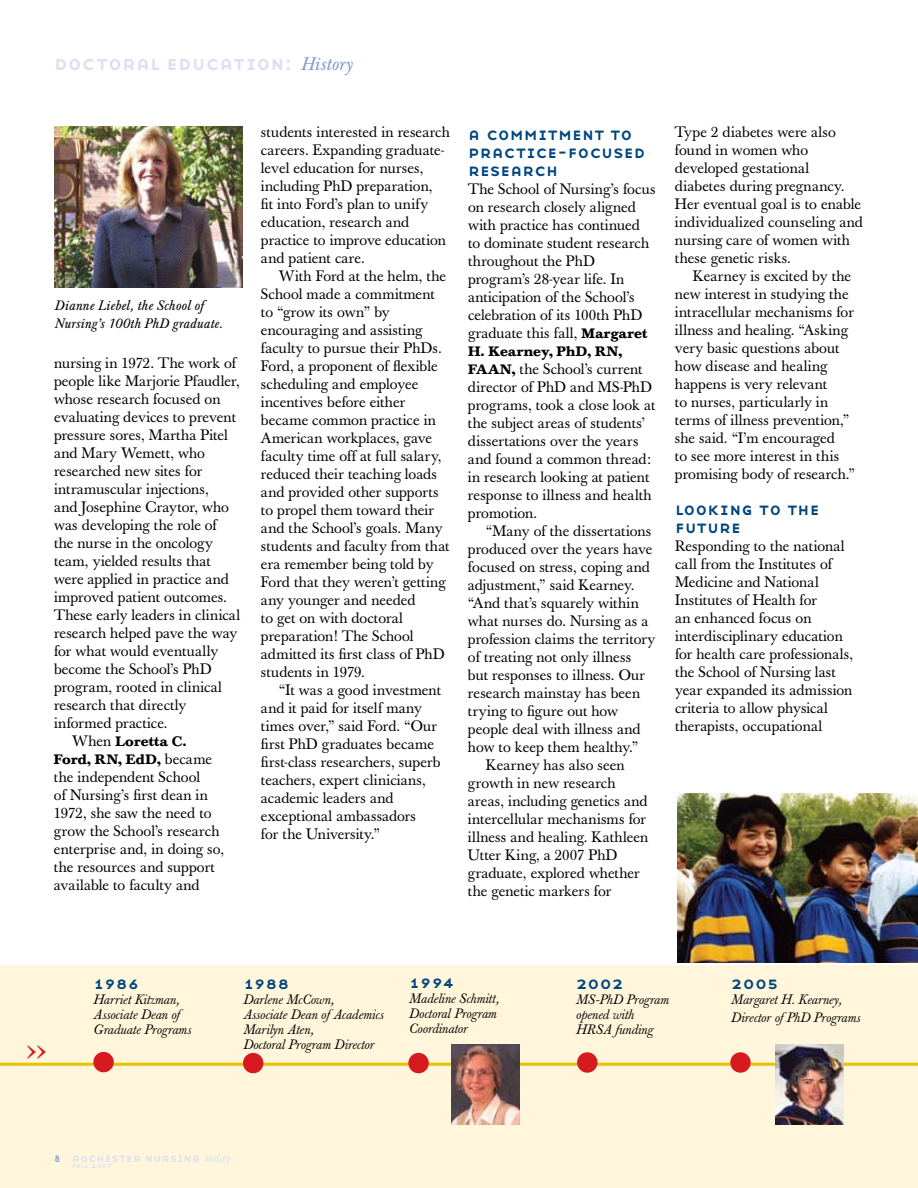
<style>
.page{position:relative;width:918px;height:1188px;background:#fff}
.page>*{position:absolute;margin:0;border:0;box-sizing:border-box;transform-origin:0 0}
.t1{font:21px "Base Nine Small Caps";color:#d9e1f1}
.t2{font:18px/18px "Base Nine Small Caps";color:#00467f}
.t3{font:18px "Base Nine Small Caps";color:#d71920}
.t4{font:15px/18px "Baskerville";letter-spacing:.005em;color:#000}
.t5{font:italic 13.5px/15px "Baskerville";letter-spacing:.015em;color:#000}
.t6{font:italic 13.5px/18px "Baskerville BE";letter-spacing:.015em;color:#000}
.t7{font:700 13.5px/18px "Baskerville BE";letter-spacing:.02em;color:#000;text-align:center}
.t8{font:12px "Base Nine Small Caps";letter-spacing:.02em;color:#d9e1f1}
.t9{font:7.5px "Base Nine Small Caps";letter-spacing:.035em;color:#d9e1f1}
.s1{font-family:"Baskerville BE";font-style:italic;font-size:18px;color:#809cd0}
.s2{font-family:"Baskerville";font-weight:400;font-size:15px}
.s3{font-family:"Baskerville BE";font-weight:700;font-size:13.5px}
.s4{font-family:"Base Nine";font-size:9.75px;color:#809cd0}
.s5{font-family:"Baskerville BE";font-style:italic}
</style>
<div class="page">
<div style="left:0;top:965px;width:918px;height:223px;background:#fff6dc"></div>
<hr style="left:0;top:1063px;width:918px;height:3px;background:#e9c103">
<img style="left:54px;top:126px;width:189px;height:162px">
<img style="left:677px;top:794px;width:241px;height:168px">
<div style="left:730px;top:1052px;width:21px;height:21px;background:#d71920;border-radius:50%"></div>
<div style="left:577px;top:1052px;width:21px;height:21px;background:#d71920;border-radius:50%"></div>
<div style="left:408px;top:1053px;width:21px;height:20px;background:#d71920;border-radius:50%"></div>
<div style="left:243px;top:1053px;width:20px;height:20px;background:#d71920;border-radius:50%"></div>
<div style="left:93px;top:1052px;width:21px;height:20px;background:#d71920;border-radius:50%"></div>
<img style="left:452px;top:1044px;width:68px;height:81px">
<img style="left:775px;top:1044px;width:68px;height:81px">
<h1 class="t1" style="left:54px;top:48px;width:300px">doctoral education: <span class="s1">History</span></h1>
<p class="t6" style="left:54px;top:297px;width:170px">Dianne Liebel, the School of<br>Nursing’s 100th PhD graduate.</p>
<p class="t4" style="left:54px;top:354px;width:188px">nursing in 1972. The work of people like Marjorie Pfaudler, whose research focused on evaluating devices to prevent pressure sores, Martha Pitel and Mary Wemett, who researched new sites for intramuscular injections,<br>and Josephine Craytor, who was developing the role of the nurse in the oncology team, yielded results that were applied in practice and improved patient outcomes.<br>These early leaders in clinical research helped pave the way for what would eventually become the School’s PhD program, rooted in clinical research that directly informed practice.</p>
<p class="t7" style="left:54px;top:732px;width:160px"><span class="s2">When</span> Loretta C.<br>Ford, RN, EdD, <span class="s2">became</span></p>
<p class="t4" style="left:54px;top:768px;width:172px">the independent School<br>of Nursing’s first dean in<br>1972, she saw the need to grow the School’s research enterprise and, in doing so, the resources and support available to faculty and</p>
<p class="t4" style="left:261px;top:124px;width:190px">students interested in research careers. Expanding graduate&shy;level education for nurses, including PhD preparation,<br>fit into Ford’s plan to unify education, research and practice to improve education and patient care.</p>
<p class="t4" style="left:261px;top:268px;width:190px;text-indent:18px">With Ford at the helm, the<br>School made a commitment to “grow its own” by encouraging and assisting faculty to pursue their PhDs.<br>Ford, a proponent of flexible scheduling and employee incentives before either became common practice in<br>American workplaces, gave faculty time off at full salary, reduced their teaching loads and provided other supports to propel them toward their and the School’s goals. Many students and faculty from that era remember being told by<br>Ford that they weren’t getting any younger and needed<br>to get on with doctoral preparation! The School admitted its first class of PhD students in 1979.</p>
<p class="t4" style="left:261px;top:682px;width:182px;text-indent:18px">“It was a good investment and it paid for itself many times over,” said Ford. “Our first PhD graduates became first-class researchers, superb teachers, expert clinicians, academic leaders and exceptional ambassadors<br>for the University.”</p>
<p class="t2" style="left:468px;top:124px;width:179px">a commitment to practice-focused research</p>
<p class="t4" style="left:468px;top:180px;width:189px">The School of Nursing’s focus on research closely aligned with practice has continued to dominate student research throughout the PhD program’s 28-year life. In anticipation of the School’s celebration of its 100th PhD graduate this fall, <span class="s3">Margaret</span></p>
<p class="t7" style="left:468px;top:342px;width:156px">H. Kearney, PhD, RN,</p>
<p class="t4" style="left:468px;top:360px;width:189px"><span class="s3">FAAN,</span> the School’s current director of PhD and MS-PhD programs, took a close look at the subject areas of students’ dissertations over the years and found a common thread: in research looking at patient response to illness and health promotion.</p>
<p class="t4" style="left:486px;top:522px;width:167px">“Many of the dissertations</p>
<p class="t4" style="left:468px;top:540px;width:186px">produced over the years have</p>
<p class="t4" style="left:468px;top:558px;width:184px">focused on stress, coping and</p>
<p class="t4" style="left:468px;top:576px;width:168px">adjustment,” said Kearney.</p>
<p class="t4" style="left:468px;top:594px;width:172px">“And that’s squarely within</p>
<p class="t4" style="left:468px;top:612px;width:182px">what nurses do. Nursing as a</p>
<p class="t4" style="left:468px;top:630px;width:189px">profession claims the territory</p>
<p class="t4" style="left:468px;top:648px;width:165px">of treating not only illness</p>
<p class="t4" style="left:468px;top:666px;width:179px">but responses to illness. Our</p>
<p class="t4" style="left:468px;top:684px;width:174px">research mainstay has been</p>
<p class="t4" style="left:468px;top:702px;width:152px">trying to figure out how</p>
<p class="t4" style="left:468px;top:720px;width:174px">people deal with illness and</p>
<p class="t4" style="left:468px;top:738px;width:172px">how to keep them healthy.”</p>
<p class="t4" style="left:486px;top:756px;width:140px">Kearney has also seen</p>
<p class="t4" style="left:468px;top:774px;width:149px">growth in new research</p>
<p class="t4" style="left:468px;top:792px;width:181px">areas, including genetics and</p>
<p class="t4" style="left:468px;top:810px;width:180px">intercellular mechanisms for</p>
<p class="t4" style="left:468px;top:828px;width:182px">illness and healing. Kathleen</p>
<p class="t4" style="left:468px;top:846px;width:151px">Utter King, a 2007 PhD</p>
<p class="t4" style="left:468px;top:864px;width:173px">graduate, explored whether</p>
<p class="t4" style="left:468px;top:882px;width:145px">the genetic markers for</p>
<p class="t4" style="left:675px;top:124px;width:189px">Type 2 diabetes were also found in women who developed gestational diabetes during pregnancy.<br>Her eventual goal is to enable individualized counseling and nursing care of women with these genetic risks.</p>
<p class="t4" style="left:675px;top:268px;width:182px;text-indent:18px">Kearney is excited by the new interest in studying the intracellular mechanisms for illness and healing. “Asking very basic questions about how disease and healing happens is very relevant<br>to nurses, particularly in terms of illness prevention,” she said. “I’m encouraged<br>to see more interest in this promising body of research.”</p>
<p class="t2" style="left:675px;top:500px;width:146px">looking to the future</p>
<p class="t4" style="left:675px;top:538px;width:180px">Responding to the national call from the Institutes of<br>Medicine and National<br>Institutes of Health for<br>an enhanced focus on interdisciplinary education for health care professionals, the School of Nursing last year expanded its admission criteria to allow physical therapists, occupational</p>
<p class="t3" style="left:26px;top:1039px;width:24px">&gt;&gt;</p>
<p class="t2" style="left:93px;top:973px;width:48px">1986</p>
<p class="t5" style="left:93px;top:992px;width:99px">Harriet Kitzman,<br>Associate Dean of<br>Graduate Programs</p>
<p class="t2" style="left:243px;top:973px;width:48px">1988</p>
<p class="t5" style="left:243px;top:992px;width:142px">Darlene McCown,<br>Associate Dean ofAcademics<br>Marilyn Aten,<br>Doctoral Program Director</p>
<p class="t2" style="left:409px;top:973px;width:48px">1994</p>
<p class="t5" style="left:409px;top:992px;width:91px">Madeline Schmitt,<br>Doctoral Program<br>Coordinator</p>
<p class="t8" style="left:54px;top:1149px;width:177px"><span class="s4">8</span> rochester nursing <span class="s5">today</span></p>
<p class="t9" style="left:72px;top:1160px;width:42px">fall 2007</p>
<p class="t2" style="left:576px;top:973px;width:49px">2002</p>
<p class="t5" style="left:576px;top:992px;width:94px">MS-PhD Program opened with<br>HRSA funding</p>
<p class="t2" style="left:731px;top:973px;width:50px">2005</p>
<p class="t5" style="left:731px;top:990px;width:131px;line-height:18px">Margaret H. Kearney,<br>Director ofPhD Programs</p>
</div>
